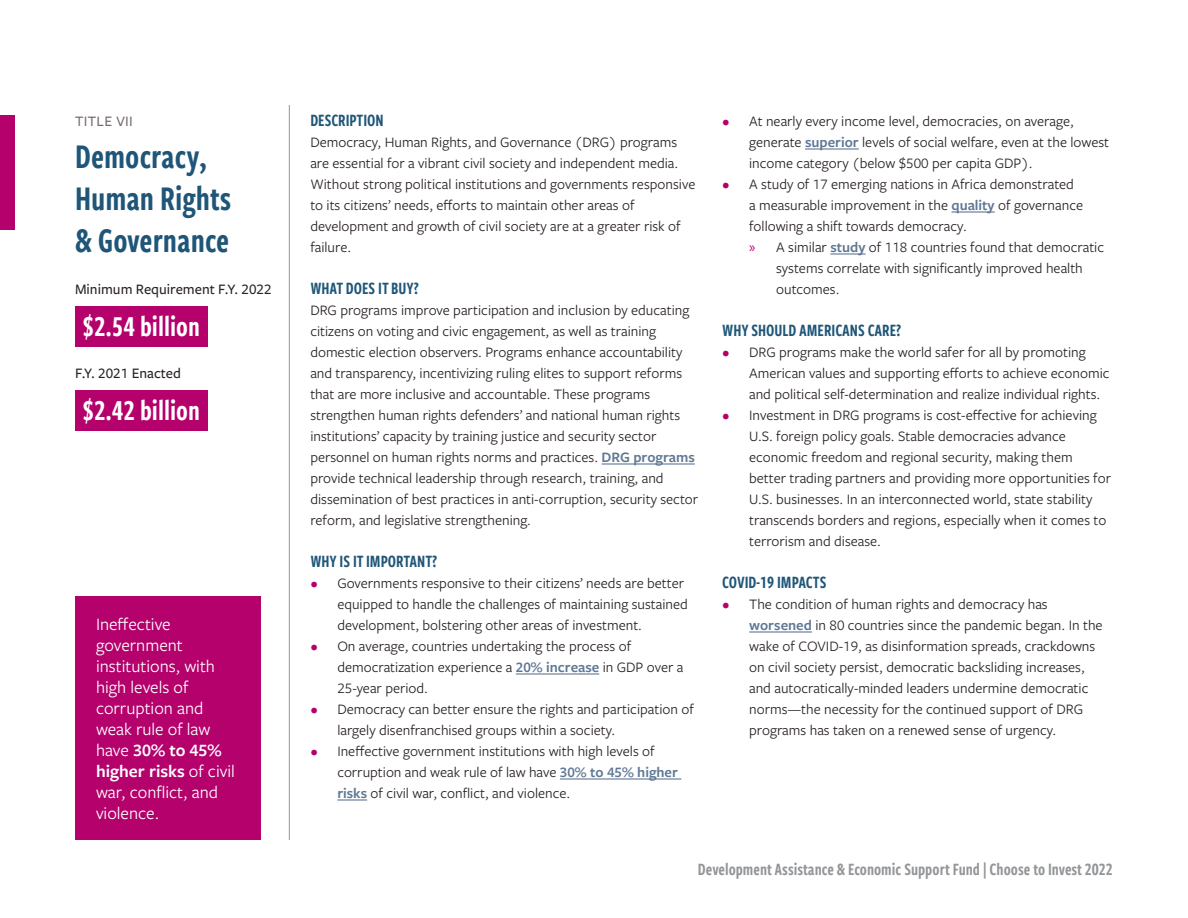
<style>
.page{position:relative;width:1188px;height:918px;background:#fff}
.page>*{position:absolute;margin:0;border:0;box-sizing:border-box;transform-origin:0 0}
.Account_title{font:36px/42px "Freight Sans Cmp Pro Semi";color:#1f5678}
.Funding_amount_acai{font:30px "Freight Sans Cmp Pro Semi";color:#fff}
.Callout_white{font:18px/21px "Freight Sans Pro";color:#fff}
.Head_1{font:18px "Freight Sans Cmp Pro Semi";color:#1f5678}
.t1{font:18px "Freight Sans Cmp Pro Semi";color:#939598}
.Body{font:15px/21px "Freight Sans Pro";color:#282126}
.Minimum_requirement{font:500 15px "Freight Sans Pro";color:#282126}
.Mini_title{font:500 15px "Freight Sans Pro";letter-spacing:.025em;color:#756970}
.s1{font-weight:600}
.s2{font-weight:600;color:#5f7895}
.s3{color:#b4016c}
.s4{font-family:"Myriad Pro";color:#b4016c}
</style>
<div class="page">
<hr style="left:289px;top:105px;width:1px;height:735px;background:#939598">
<hr style="left:602px;top:463px;width:93px;height:2px;background:#5f7895">
<hr style="left:516px;top:673px;width:83px;height:2px;background:#5f7895">
<hr style="left:560px;top:778px;width:121px;height:2px;background:#5f7895">
<hr style="left:337px;top:799px;width:30px;height:2px;background:#5f7895">
<hr style="left:805px;top:148px;width:54px;height:2px;background:#5f7895">
<hr style="left:951px;top:211px;width:44px;height:2px;background:#5f7895">
<hr style="left:830px;top:253px;width:36px;height:2px;background:#5f7895">
<hr style="left:749px;top:631px;width:63px;height:2px;background:#5f7895">
<div style="left:75px;top:306px;width:132px;height:40px;background:#b4016c"></div>
<div style="left:75px;top:390px;width:132px;height:40px;background:#b4016c"></div>
<div style="left:75px;top:597px;width:186px;height:243px;background:#b4016c"></div>
<div style="left:0;top:115px;width:15px;height:115px;background:#b4016c"></div>
<p class="Mini_title" style="left:75px;top:111px;width:60px">TITLE VII</p>
<p class="Account_title" style="left:75px;top:134px;width:158px">Democracy,<br>Human Rights &amp; Governance</p>
<p class="Minimum_requirement" style="left:75px;top:279px;width:198px">Minimum Requirement F.Y. 2022</p>
<p class="Funding_amount_acai" style="left:82px;top:306px;width:119px">$2.54 billion</p>
<p class="Minimum_requirement" style="left:75px;top:363px;width:108px">F.Y. 2021 Enacted</p>
<p class="Funding_amount_acai" style="left:82px;top:390px;width:119px">$2.42 billion</p>
<p class="Callout_white" style="left:96px;top:613px;width:140px">Ineffective government institutions, with high levels of corruption and weak rule of law have <span class="s1">30% to 45% higher risks</span> of civil war, conflict, and violence.</p>
<p class="Head_1" style="left:310px;top:108px;width:75px">DESCRIPTION</p>
<p class="Body" style="left:310px;top:131px;width:387px">Democracy, Human Rights, and Governance (DRG) programs are essential for a vibrant civil society and independent media.<br>Without strong political institutions and governments responsive to its citizens’ needs, efforts to maintain other areas of development and growth of civil society are at a greater risk of failure.</p>
<p class="Head_1" style="left:310px;top:276px;width:110px">WHAT DOES IT BUY?</p>
<p class="Body" style="left:310px;top:299px;width:389px">DRG programs improve participation and inclusion by educating citizens on voting and civic engagement, as well as training domestic election observers. Programs enhance accountability and transparency, incentivizing ruling elites to support reforms that are more inclusive and accountable. These programs strengthen human rights defenders’ and national human rights institutions’ capacity by training justice and security sector personnel on human rights norms and practices. <span class="s2">DRG programs </span>provide technical leadership through research, training, and dissemination of best practices in anti-corruption, security sector reform, and legislative strengthening.</p>
<p class="Head_1" style="left:310px;top:549px;width:129px">WHY IS IT IMPORTANT?</p>
<p class="Body" style="left:337px;top:572px;width:352px;text-indent:-27px"><span class="s3">•</span> Governments responsive to their citizens’ needs are better equipped to handle the challenges of maintaining sustained development, bolstering other areas of investment.</p>
<p class="Body" style="left:337px;top:635px;width:348px;text-indent:-27px"><span class="s3">•</span> On average, countries undertaking the process of democratization experience a <span class="s2">20% increase</span> in GDP over a<br>25-year period.</p>
<p class="Body" style="left:337px;top:698px;width:358px;text-indent:-27px"><span class="s3">•</span> Democracy can better ensure the rights and participation of largely disenfranchised groups within a society.</p>
<p class="Body" style="left:337px;top:740px;width:342px;text-indent:-27px"><span class="s3">•</span> Ineffective government institutions with high levels of corruption and weak rule of law have <span class="s2">30% to 45% higher risks</span> of civil war, conflict, and violence.</p>
<p class="Body" style="left:749px;top:110px;width:362px;text-indent:-27px"><span class="s3">•</span> At nearly every income level, democracies, on average, generate <span class="s2">superior</span> levels of social welfare, even at the lowest income category (below $500 per capita GDP).</p>
<p class="Body" style="left:749px;top:173px;width:335px;text-indent:-27px"><span class="s3">•</span> A study of 17 emerging nations in Africa demonstrated a measurable improvement in the <span class="s2">quality</span> of governance following a shift towards democracy.</p>
<p class="Body" style="left:776px;top:236px;width:330px;text-indent:-27px"><span class="s4">»</span> A similar <span class="s2">study</span> of 118 countries found that democratic systems correlate with significantly improved health outcomes.</p>
<p class="Head_1" style="left:722px;top:318px;width:181px">WHY SHOULD AMERICANS CARE?</p>
<p class="Body" style="left:749px;top:341px;width:362px;text-indent:-27px"><span class="s3">•</span> DRG programs make the world safer for all by promoting<br>American values and supporting efforts to achieve economic and political self-determination and realize individual rights.</p>
<p class="Body" style="left:749px;top:404px;width:363px;text-indent:-27px"><span class="s3">•</span> Investment in DRG programs is cost-effective for achieving U.S. foreign policy goals. Stable democracies advance economic freedom and regional security, making them better trading partners and providing more opportunities for U.S. businesses. In an interconnected world, state stability transcends borders and regions, especially when it comes to terrorism and disease.</p>
<p class="Head_1" style="left:722px;top:570px;width:106px">COVID-19 IMPACTS</p>
<p class="Body" style="left:749px;top:593px;width:355px;text-indent:-27px"><span class="s3">•</span> The condition of human rights and democracy has <span class="s2">worsened</span> in 80 countries since the pandemic began. In the wake of COVID-19, as disinformation spreads, crackdowns on civil society persist, democratic backsliding increases, and autocratically-minded leaders undermine democratic norms—the necessity for the continued support of DRG programs has taken on a renewed sense of urgency.</p>
<p class="t1" style="left:698px;top:856px;width:417px">Development Assistance &amp; Economic Support Fund | Choose to Invest 2022</p>
</div>
